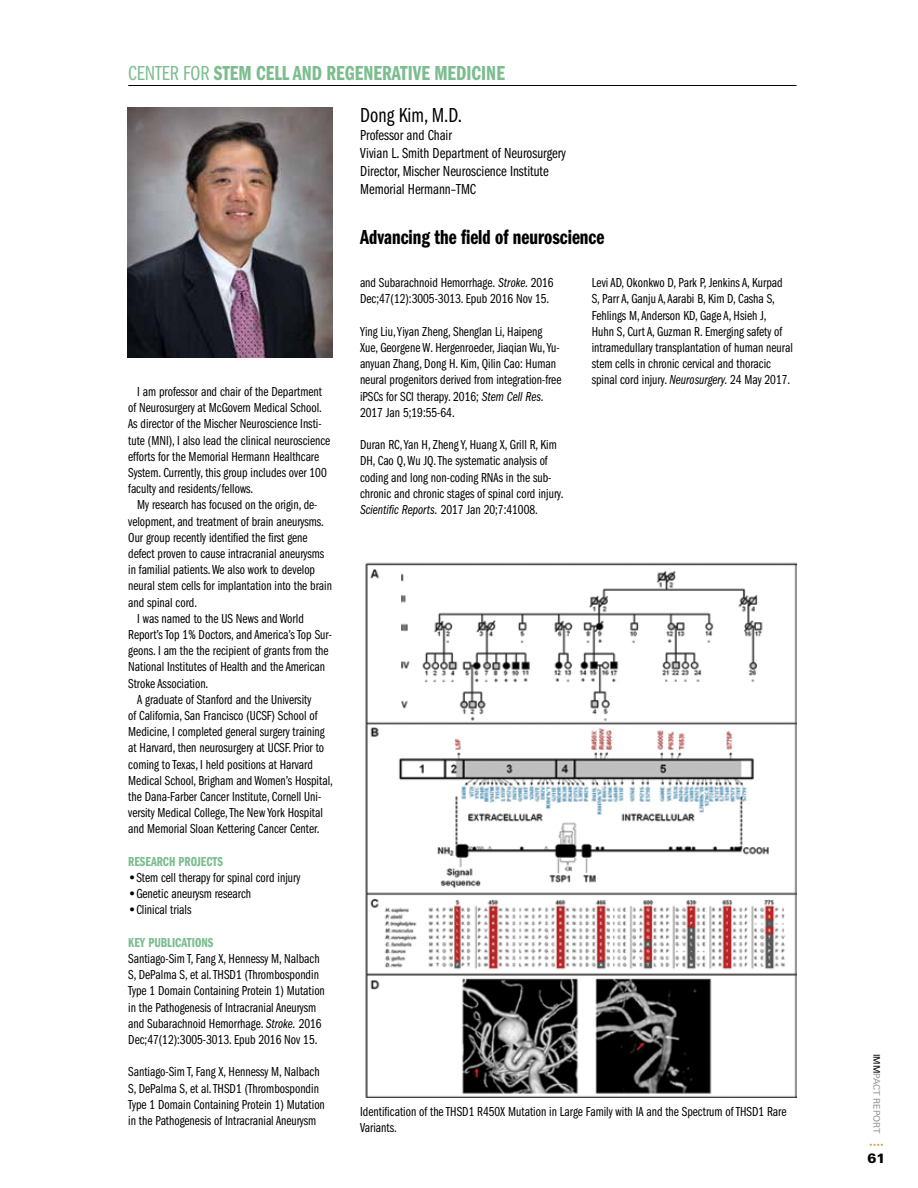
<style>
.page{position:relative;width:918px;height:1188px;background:#fff}
.page>*{position:absolute;margin:0;border:0;box-sizing:border-box;transform-origin:0 0}
.t1{font:21px "ITC Franklin Gothic Std Dm Cp";color:#7bbd8f}
.t2{font:21px "ITC Franklin Gothic Std Dm Cp";color:#000}
.t3{font:21px "ITC Franklin Gothic Std Bk Cp";color:#000}
.t4{font:15px/18px "ITC Franklin Gothic Std Bk Cp";color:#000}
.t5{font:13.5px/16.2px "ITC Franklin Gothic Std Bk Cp";color:#000}
.t6{font:13.5px "ITC Franklin Gothic Std Bk Cp It";color:#000}
.t7{font:13.5px "ITC Franklin Gothic Std Dm Cp";color:#7bbd8f}
.t8{font:900 13.5px "Univers LT Std";color:#000}
.t9{font:9px "Univers LT Std";color:#939598}
.t10{font:100 ultra-condensed 6px "Univers LT Std";color:#d3a04d}
.s1{font-family:"ITC Franklin Gothic Std Bk Cp"}
.s2{font-family:"ITC Franklin Gothic Std";font-weight:600}
.s3{font-family:"ITC Franklin Gothic Std Bk Cp It"}
.s4{color:#000}
</style>
<div class="page">
<img style="left:127px;top:107px;width:205px;height:251px">
<hr style="left:128px;top:85px;width:668px;height:1px;background:#000">
<img style="left:365px;top:562px;width:431px;height:535px">
<h1 class="t1" style="left:128px;top:61px;width:378px"><span class="s1">CENTER FOR</span> STEM CELL AND REGENERATIVE MEDICINE</h1>
<p class="t5" style="left:128px;top:384px;width:204px;text-indent:9px">I am professor and chair of the Department of Neurosurgery at McGovern Medical School.<br>As director of the Mischer Neuroscience Insti&shy;tute (MNI), I also lead the clinical neuroscience efforts for the Memorial Hermann Healthcare System. Currently, this group includes over 100 faculty and residents/fellows.</p>
<p class="t5" style="left:137px;top:497px;width:182px">My research has focused on the origin, de-</p>
<p class="t5" style="left:128px;top:513px;width:197px">velopment, and treatment of brain aneurysms.</p>
<p class="t5" style="left:128px;top:529px;width:181px">Our group recently identified the first gene</p>
<p class="t5" style="left:128px;top:546px;width:198px">defect proven to cause intracranial aneurysms</p>
<p class="t5" style="left:128px;top:562px;width:188px">in familial patients. We also work to develop</p>
<p class="t5" style="left:128px;top:578px;width:205px">neural stem cells for implantation into the brain</p>
<p class="t5" style="left:128px;top:594px;width:70px">and spinal cord.</p>
<p class="t5" style="left:137px;top:610px;width:168px">I was named to the US News and World</p>
<p class="t5" style="left:128px;top:627px;width:205px">Report’s Top 1% Doctors, and America’s Top Sur-</p>
<p class="t5" style="left:128px;top:643px;width:202px">geons. I am the the recipient of grants from the</p>
<p class="t5" style="left:128px;top:659px;width:198px">National Institutes of Health and the American</p>
<p class="t5" style="left:128px;top:675px;width:82px">Stroke Association.</p>
<p class="t5" style="left:137px;top:691px;width:176px">A graduate of Stanford and the University</p>
<p class="t5" style="left:128px;top:708px;width:191px">of California, San Francisco (UCSF) School of</p>
<p class="t5" style="left:128px;top:724px;width:198px">Medicine, I completed general surgery training</p>
<p class="t5" style="left:128px;top:740px;width:197px">at Harvard, then neurosurgery at UCSF. Prior to</p>
<p class="t5" style="left:128px;top:756px;width:186px">coming to Texas, I held positions at Harvard</p>
<p class="t5" style="left:128px;top:772px;width:206px">Medical School, Brigham and Women’s Hospital,</p>
<p class="t5" style="left:128px;top:789px;width:195px">the Dana-Farber Cancer Institute, Cornell Uni-</p>
<p class="t5" style="left:128px;top:805px;width:196px">versity Medical College, The New York Hospital</p>
<p class="t5" style="left:128px;top:821px;width:193px">and Memorial Sloan Kettering Cancer Center.</p>
<p class="t7" style="left:128px;top:854px;width:96px">RESEARCH PROJECTS</p>
<p class="t5" style="left:128px;top:870px;width:174px"><span class="s2">•</span>Stem cell therapy for spinal cord injury</p>
<p class="t5" style="left:128px;top:886px;width:124px"><span class="s2">•</span>Genetic aneurysm research</p>
<p class="t5" style="left:128px;top:902px;width:65px"><span class="s2">•</span>Clinical trials</p>
<p class="t7" style="left:128px;top:935px;width:87px">KEY PUBLICATIONS</p>
<p class="t5" style="left:128px;top:951px;width:198px">Santiago-Sim T, Fang X, Hennessy M, Nalbach S, DePalma S, et al. THSD1 (Thrombospondin Type 1 Domain Containing Protein 1) Mutation in the Pathogenesis of Intracranial Aneurysm and Subarachnoid Hemorrhage. <span class="s3">Stroke.</span> 2016<br>Dec;47(12):3005-3013. Epub 2016 Nov 15.</p>
<p class="t5" style="left:128px;top:1064px;width:198px">Santiago-Sim T, Fang X, Hennessy M, Nalbach S, DePalma S, et al. THSD1 (Thrombospondin Type 1 Domain Containing Protein 1) Mutation in the Pathogenesis of Intracranial Aneurysm</p>
<h1 class="t3" style="left:360px;top:103px;width:103px">Dong Kim, M.D.</h1>
<p class="t4" style="left:360px;top:126px;width:207px">Professor and Chair<br>Vivian L. Smith Department of Neurosurgery<br>Director, Mischer Neuroscience Institute<br>Memorial Hermann–TMC</p>
<h1 class="t2" style="left:360px;top:226px;width:245px">Advancing the field of neuroscience</h1>
<p class="t5" style="left:360px;top:275px;width:195px">and Subarachnoid Hemorrhage. <span class="s3">Stroke.</span> 2016<br>Dec;47(12):3005-3013. Epub 2016 Nov 15.</p>
<p class="t5" style="left:360px;top:323px;width:203px">Ying Liu, Yiyan Zheng, Shenglan Li, Haipeng Xue, Georgene W. Hergenroeder, Jiaqian Wu, Yu&shy;anyuan Zhang, Dong H. Kim, Qilin Cao: Human neural progenitors derived from integration-free iPSCs for SCI therapy. 2016; <span class="s3">Stem Cell Res.<br></span>2017 Jan 5;19:55-64.</p>
<p class="t5" style="left:360px;top:437px;width:205px">Duran RC, Yan H, Zheng Y, Huang X, Grill R, Kim DH, Cao Q, Wu JQ. The systematic analysis of coding and long non-coding RNAs in the sub&shy;chronic and chronic stages of spinal cord injury.</p>
<p class="t6" style="left:360px;top:502px;width:179px">Scientific Reports. <span class="s1">2017 Jan 20;7:41008.</span></p>
<p class="t5" style="left:592px;top:275px;width:203px">Levi AD, Okonkwo D, Park P, Jenkins A, Kurpad S, Parr A, Ganju A, Aarabi B, Kim D, Casha S, Fehlings M, Anderson KD, Gage A, Hsieh J,<br>Huhn S, Curt A, Guzman R. Emerging safety of intramedullary transplantation of human neural stem cells in chronic cervical and thoracic spinal cord injury. <span class="s3">Neurosurgery.</span> 24 May 2017.</p>
<p class="t5" style="left:360px;top:1104px;width:428px">Identification of the THSD1 R450X Mutation in Large Family with IA and the Spectrum of THSD1 Rare<br>Variants.</p>
<p class="t9" style="left:882px;top:1054px;width:81px;rotate:90deg"><span class="s4">IMM</span>PACT REPORT</p>
<p class="t10" style="left:869px;top:1142px;width:16px">• • • •</p>
<p class="t8" style="left:867px;top:1150px;width:20px">61</p>
</div>
